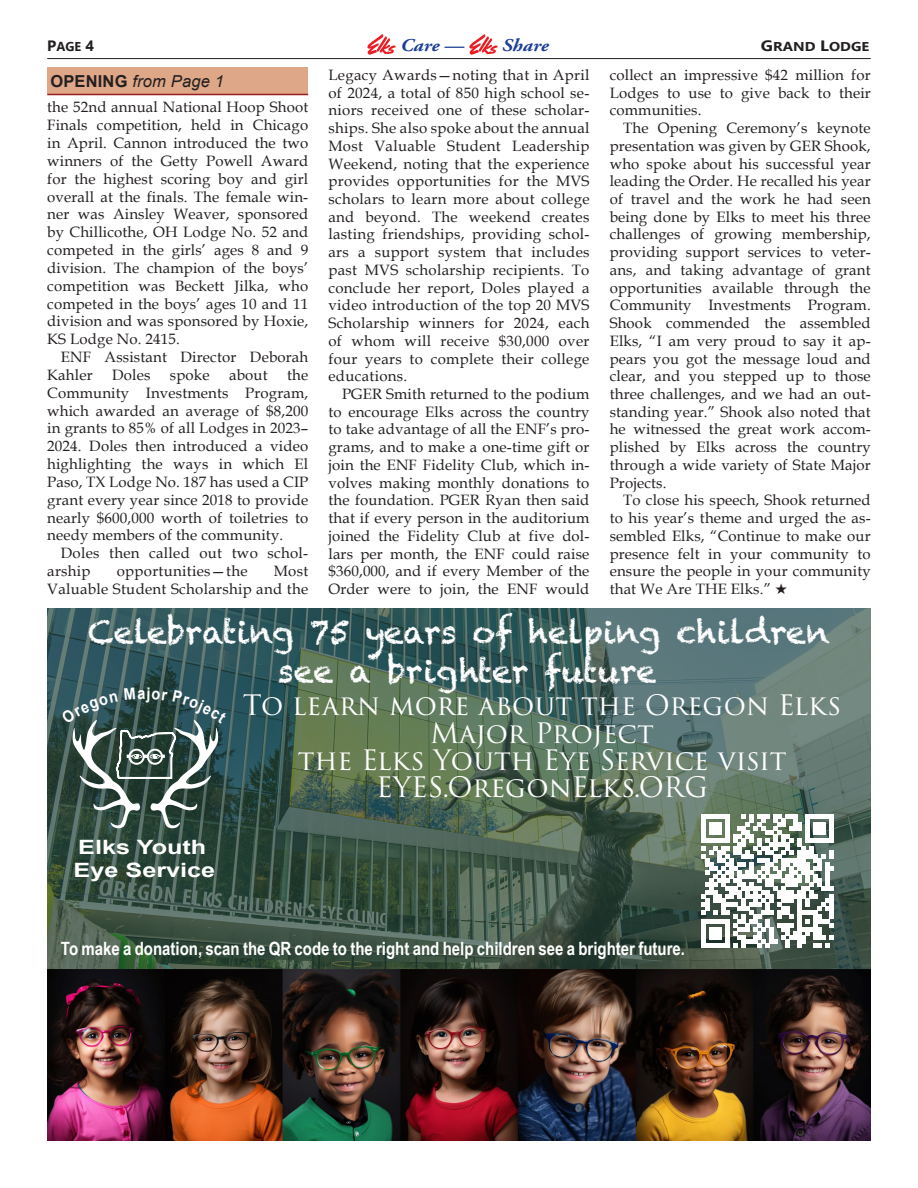
<style>
.page{position:relative;width:918px;height:1188px;background:#fff}
.page>*{position:absolute;margin:0;border:0;box-sizing:border-box;transform-origin:0 0}
.t1{font:32.1px/38.4px "Chalkduster";color:#fff;text-align:center}
.t2{font:27.45px/27.5px "Trajan Pro 3";color:#fff;text-align:center}
.t3{font:700 19.8px/22.2px "Arial";color:#fff;scale:1.28 1}
.t4{font:700 18.3px "Arial Narrow";color:#fff}
.t5{font:italic 700 18px "Adobe Garamond Pro";letter-spacing:.005em;color:#1b3f94;scale:1.1 1}
.t6{font:italic 16.5px "Arial";letter-spacing:.01em;color:#231f20}
.t7{font:15px/17.7px "Book Antiqua";letter-spacing:.01em;color:#231f20;text-align:justify}
.t8{font:12.75px "Ebrima Bold SC850";color:#231f20;scale:1.15 1}
.t9{font:12.75px "Ebrima Bold SC850";color:#231f20}
.s1{font-size:15px}
.s2{font-weight:700;font-style:normal}
</style>
<div class="page">
<hr style="left:47px;top:58px;width:824px;height:1px;background:#231f20">
<img style="left:368px;top:34px;width:27px;height:20px">
<img style="left:469px;top:34px;width:28px;height:20px">
<div style="left:47px;top:68px;width:261px;height:26px;background:#dea787"></div>
<hr style="left:47px;top:94px;width:261px;height:1px;background:#971d21">
<svg style="left:47px;top:608px;width:824px;height:362px;background:#486257"></svg>
<svg style="left:701px;top:815px;width:133px;height:132px"></svg>
<img style="left:47px;top:970px;width:824px;height:171px">
<svg style="left:61px;top:687px;width:166px;height:142px;background:#4b635e"></svg>
<p class="t9" style="left:47px;top:37px;width:48px"><span class="s1">P</span>AGE <span class="s1">4</span></p>
<p class="t5" style="left:400px;top:35px;width:60px">Care —</p>
<p class="t5" style="left:502px;top:35px;width:44px">Share</p>
<p class="t8" style="left:761px;top:37px;width:96px"><span class="s1">G</span>RAND <span class="s1">L</span>ODGE</p>
<p class="t6" style="left:50px;top:71px;width:175px"><span class="s2">OPENING</span> from Page 1</p>
<p class="t7" style="left:47px;top:98px;width:263px">the 52nd annual National Hoop Shoot Finals competition, held in Chicago in April. Cannon introduced the two winners of the Getty Powell Award for the highest scoring boy and girl overall at the finals. The female win&shy;ner was Ainsley Weaver, sponsored by Chillicothe, OH Lodge No. 52 and competed in the girls’ ages 8 and 9 division. The champion of the boys’ competition was Beckett Jilka, who competed in the boys’ ages 10 and 11 division and was sponsored by Hoxie, KS Lodge No. 2415.</p>
<p class="t7" style="left:47px;top:348px;width:263px;text-indent:14px">ENF Assistant Director Deborah<br>Kahler</p>
<p class="t7" style="left:47px;top:366px;width:263px;text-indent:240px">the Community Investments Program, which awarded an average of $8,200 in grants to 85% of all Lodges in 2023– 2024. Doles then introduced a video highlighting the ways in which El Paso, TX Lodge No. 187 has used a CIP grant every year since 2018 to provide nearly $600,000 worth of toiletries to needy members of the community.</p>
<p class="t7" style="left:47px;top:544px;width:262px;text-indent:14px">Doles then called out two schol&shy;arship</p>
<p class="t7" style="left:112px;top:366px;width:40px">Doles</p>
<p class="t7" style="left:170px;top:366px;width:41px">spoke</p>
<p class="t7" style="left:229px;top:366px;width:40px">about</p>
<p class="t7" style="left:117px;top:562px;width:132px">opportunities—the</p>
<p class="t7" style="left:47px;top:562px;width:263px;text-align:right">Most<br>Valuable Student Scholarship and the</p>
<p class="t7" style="left:328px;top:66px;width:263px">Legacy Awards—noting that in April of 2024, a total of 850 high school se&shy;niors received one of these scholar&shy;ships. She also spoke about the annual Most Valuable Student Leadership Weekend, noting that the experience provides opportunities for the MVS scholars to learn more about college and beyond. The weekend creates lasting friendships, providing schol&shy;ars a support system that includes past MVS scholarship recipients. To conclude her report, Doles played a video introduction of the top 20 MVS Scholarship winners for 2024, each of whom will receive $30,000 over four years to complete their college educations.</p>
<p class="t7" style="left:328px;top:385px;width:263px;text-indent:14px">PGER Smith returned to the podium to encourage Elks across the country to take advantage of all the ENF’s pro&shy;grams, and to make a one-time gift or join the ENF Fidelity Club, which in&shy;volves making monthly donations to the foundation. PGER Ryan then said that if every person in the auditorium joined the Fidelity Club at five dol&shy;lars per month, the ENF could raise $360,000, and if every Member of the Order were to join, the ENF would</p>
<p class="t7" style="left:610px;top:66px;width:263px">collect an impressive $42 million for Lodges to use to give back to their communities.</p>
<p class="t7" style="left:610px;top:119px;width:263px;text-indent:14px">The Opening Ceremony’s keynote presentation was given by GER Shook, who spoke about his successful year leading the Order. He recalled his year of travel and the work he had seen being done by Elks to meet his three challenges of growing membership, providing support services to veter&shy;ans, and taking advantage of grant opportunities available through the Community Investments Program.<br>Shook commended the assembled Elks, “I am very proud to say it ap&shy;pears you got the message loud and clear, and you stepped up to those three challenges, and we had an out&shy;standing year.” Shook also noted that he witnessed the great work accom&shy;plished by Elks across the country through a wide variety of State Major Projects.</p>
<p class="t7" style="left:610px;top:491px;width:263px;text-indent:14px">To close his speech, Shook returned to his year’s theme and urged the as&shy;sembled Elks, “Continue to make our presence felt in your community to ensure the people in your community that We Are THE Elks.” ★</p>
<p class="t1" style="left:88px;top:613px;width:743px">Celebrating 75 years of helping children see a brighter future</p>
<p class="t2" style="left:243px;top:693px;width:600px">To learn more about the Oregon Elks<br>Major Project<br>the Elks Youth Eye Service visit<br>EYES.OregonElks.ORG</p>
<p class="t3" style="left:74px;top:837px;width:112px">Elks Youth<br>Eye Service</p>
<p class="t4" style="left:61px;top:935px;width:626px">To make a donation, scan the QR code to the right and help children see a brighter future.</p>
</div>
